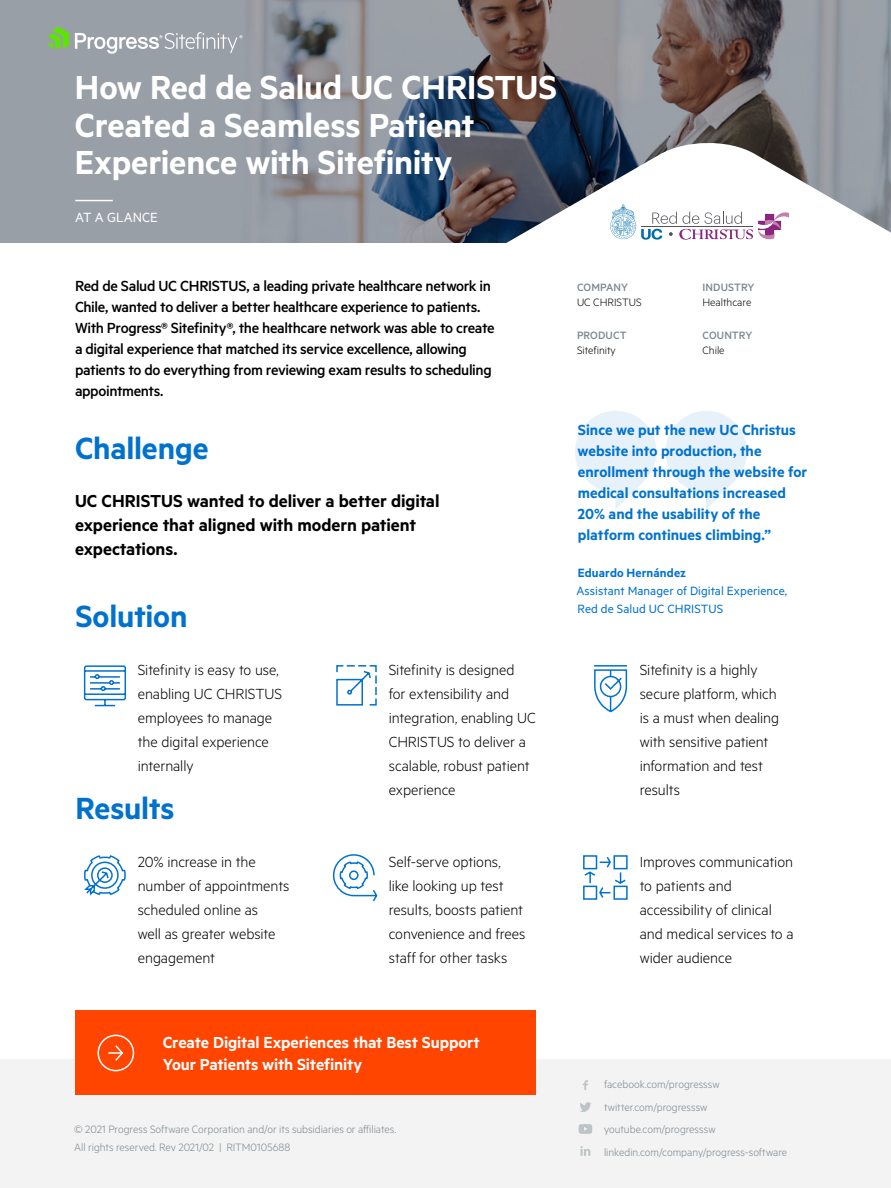
<style>
.page{position:relative;width:891px;height:1188px;background:#fff}
.page>*{position:absolute;margin:0;border:0;box-sizing:border-box;transform-origin:0 0}
.t1{font:600 37.5px/37.5px "Metric";letter-spacing:-.005em;color:#fff}
.t2{font:600 34.5px "Metric";letter-spacing:-.005em;color:#0072ce}
.t3{font:600 19.5px/24px "Metric";letter-spacing:-.005em;color:#000}
.t4{font:600 18px/21.6px "Metric";letter-spacing:-.005em;color:#fff}
.t5{font:300 16.5px/24px "Metric";letter-spacing:-.005em;color:#000}
.t6{font:500 16.5px/21px "Metric";letter-spacing:-.025em;color:#000}
.t7{font:600 16.5px/21px "Metric";color:#0072ce}
.t8{font:15px "Metric";color:#fff}
.t9{font:13.5px/18px "Metric";letter-spacing:.005em;color:#0072ce}
.t10{font:600 13.5px "Metric";letter-spacing:.005em;color:#0072ce}
.t11{font:300 12px/22.5px "Metric";color:#7c878e}
.t12{font:300 12px "Metric";color:#000}
.t13{font:500 12px "Metric";letter-spacing:.01em;color:#7c878e}
</style>
<div class="page">
<div style="left:0;top:1059px;width:891px;height:129px;background:#f3f3f3"></div>
<svg style="left:583px;top:1080px;width:5px;height:10px"></svg>
<svg style="left:580px;top:1102px;width:11px;height:10px"></svg>
<svg style="left:580px;top:1146px;width:10px;height:10px"></svg>
<svg style="left:579px;top:1124px;width:13px;height:10px"></svg>
<svg style="left:0;top:0;width:891px;height:243px;background:#82858d"></svg>
<hr style="left:75px;top:200px;width:38px;height:1px;background:#fff">
<div style="left:75px;top:1011px;width:460px;height:84px;background:#ff4500"></div>
<div style="left:97px;top:1035px;width:37px;height:36px;border:2px solid #fff;border-radius:50%"></div>
<svg style="left:108px;top:1045px;width:15px;height:16px"></svg>
<svg style="left:47px;top:27px;width:22px;height:23px"></svg>
<svg style="left:75px;top:32px;width:168px;height:22px;background:#afb4ba"></svg>
<svg style="left:336px;top:665px;width:41px;height:41px"></svg>
<svg style="left:332px;top:854px;width:46px;height:48px"></svg>
<svg style="left:84px;top:855px;width:42px;height:41px"></svg>
<svg style="left:594px;top:665px;width:34px;height:48px"></svg>
<svg style="left:615px;top:482px;width:28px;height:27px"></svg>
<div style="left:575px;top:411px;width:82px;height:81px;background:#e6f1fa;border-radius:50%"></div>
<svg style="left:706px;top:482px;width:27px;height:27px"></svg>
<div style="left:665px;top:411px;width:82px;height:81px;background:#e6f1fa;border-radius:50%"></div>
<svg style="left:506px;top:139px;width:385px;height:104px"></svg>
<svg style="left:83px;top:665px;width:43px;height:42px"></svg>
<svg style="left:583px;top:855px;width:45px;height:45px"></svg>
<h1 class="t1" style="left:75px;top:67px;width:484px">How Red de Salud UC CHRISTUS<br>Created a Seamless Patient<br>Experience with Sitefinity</h1>
<p class="t8" style="left:75px;top:208px;width:84px">AT A GLANCE</p>
<p class="t6" style="left:75px;top:275px;width:421px">Red de Salud UC CHRISTUS, a leading private healthcare network in Chile, wanted to deliver a better healthcare experience to patients.<br>With Progress® Sitefinity®, the healthcare network was able to create a digital experience that matched its service excellence, allowing patients to do everything from reviewing exam results to scheduling appointments.</p>
<h2 class="t2" style="left:75px;top:428px;width:135px">Challenge</h2>
<p class="t3" style="left:75px;top:488px;width:366px">UC CHRISTUS wanted to deliver a better digital experience that aligned with modern patient expectations.</p>
<h2 class="t2" style="left:75px;top:596px;width:113px">Solution</h2>
<p class="t5" style="left:138px;top:657px;width:146px">Sitefinity is easy to use, enabling UC CHRISTUS employees to manage the digital experience internally</p>
<h2 class="t2" style="left:75px;top:788px;width:101px">Results</h2>
<p class="t5" style="left:138px;top:849px;width:153px">20% increase in the number of appointments scheduled online as<br>well as greater website engagement</p>
<p class="t5" style="left:389px;top:657px;width:149px">Sitefinity is designed<br>for extensibility and integration, enabling UC<br>CHRISTUS to deliver a scalable, robust patient experience</p>
<p class="t5" style="left:389px;top:849px;width:138px">Self-serve options,<br>like looking up test results, boosts patient convenience and frees staff for other tasks</p>
<p class="t13" style="left:577px;top:280px;width:53px">COMPANY</p>
<p class="t12" style="left:577px;top:295px;width:66px">UC CHRISTUS</p>
<p class="t13" style="left:577px;top:328px;width:51px">PRODUCT</p>
<p class="t12" style="left:577px;top:343px;width:40px">Sitefinity</p>
<p class="t13" style="left:702px;top:280px;width:53px">INDUSTRY</p>
<p class="t12" style="left:702px;top:295px;width:50px">Healthcare</p>
<p class="t13" style="left:702px;top:328px;width:51px">COUNTRY</p>
<p class="t12" style="left:702px;top:343px;width:24px">Chile</p>
<p class="t7" style="left:577px;top:419px;width:231px">Since we put the new UC Christus website into production, the enrollment through the website for medical consultations increased<br>20% and the usability of the platform continues climbing.”</p>
<p class="t10" style="left:578px;top:565px;width:110px">Eduardo Hernández</p>
<p class="t9" style="left:576px;top:582px;width:212px">Assistant Manager of Digital Experience,<br>Red de Salud UC CHRISTUS</p>
<p class="t5" style="left:640px;top:657px;width:141px">Sitefinity is a highly secure platform, which is a must when dealing with sensitive patient information and test results</p>
<p class="t5" style="left:640px;top:849px;width:155px">Improves communication to patients and accessibility of clinical and medical services to a wider audience</p>
<p class="t4" style="left:163px;top:1031px;width:319px">Create Digital Experiences that Best Support<br>Your Patients with Sitefinity</p>
<p class="t11" style="left:74px;top:1120px;width:323px;line-height:18px">© 2021 Progress Software Corporation and/or its subsidiaries or affiliates.<br>All rights reserved. Rev 2021/02 | RITM0105688</p>
<p class="t11" style="left:604px;top:1073px;width:185px">facebook.com/progresssw twitter.com/progresssw youtube.com/progresssw linkedin.com/company/progress-software</p>
</div>
